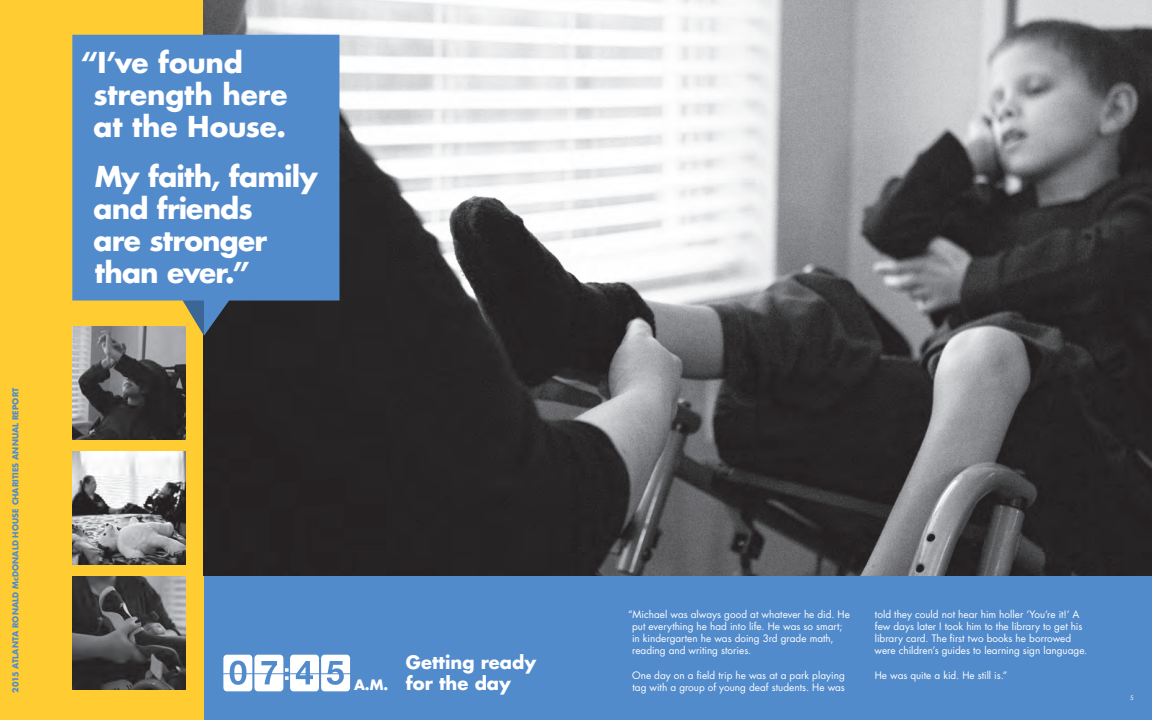
<style>
.page{position:relative;width:1152px;height:720px;background:#fff}
.page>*{position:absolute;margin:0;border:0;box-sizing:border-box;transform-origin:0 0}
.quote_type___md{font:700 28px/32px "Futura";letter-spacing:-.02em;color:#fff}
.time_headline{font:700 18px "Futura";color:#fff}
.t1{font:700 14px "Futura";color:#fff}
.t2{font:10px/12px "Futura";color:#fff}
.t3{font:700 8px "Futura";letter-spacing:.01em;color:#528bcc}
.donors{font:6px "Futura";color:#fff}
</style>
<div class="page">
<div style="left:204px;top:576px;width:948px;height:144px;background:#528bcc"></div>
<div style="left:0;top:0;width:204px;height:720px;background:#ffcd31"></div>
<img style="left:72px;top:336px;width:114px;height:104px">
<img style="left:72px;top:451px;width:114px;height:114px">
<img style="left:204px;top:0;width:948px;height:576px">
<svg style="left:223px;top:655px;width:127px;height:36px"></svg>
<svg style="left:72px;top:35px;width:267px;height:301px;background:#5788bc"></svg>
<svg style="left:183px;top:301px;width:21px;height:35px"></svg>
<img style="left:72px;top:576px;width:114px;height:114px">
<p class="t3" style="left:10px;top:693px;width:307px;rotate:-90deg">2015 ATLANTA RONALD McDONALD HOUSE CHARITIES ANNUAL REPORT</p>
<p class="quote_type___md" style="left:93px;top:46px;width:195px;text-indent:-12px">“I’ve found strength here at the House.</p>
<p class="quote_type___md" style="left:94px;top:160px;width:226px">My faith, family and friends<br>are stronger than ever.”</p>
<p class="t1" style="left:354px;top:675px;width:36px">A.M.</p>
<p class="time_headline" style="left:406px;top:650px;width:132px">Getting ready</p>
<p class="time_headline" style="left:406px;top:671px;width:107px">for the day</p>
<p class="t2" style="left:632px;top:608px;width:219px;text-indent:-4px">“Michael was always good at whatever he did. He put everything he had into life. He was so smart; in kindergarten he was doing 3rd grade math, reading and writing stories.</p>
<p class="t2" style="left:632px;top:670px;width:214px">One day on a field trip he was at a park playing tag with a group of young deaf students. He was</p>
<p class="t2" style="left:875px;top:608px;width:214px">told they could not hear him holler ‘You’re it!’ A few days later I took him to the library to get his library card. The first two books he borrowed were children’s guides to learning sign language.</p>
<p class="t2" style="left:875px;top:670px;width:134px">He was quite a kid. He still is.”</p>
<p class="donors" style="left:1130px;top:694px;width:5px">5</p>
</div>
